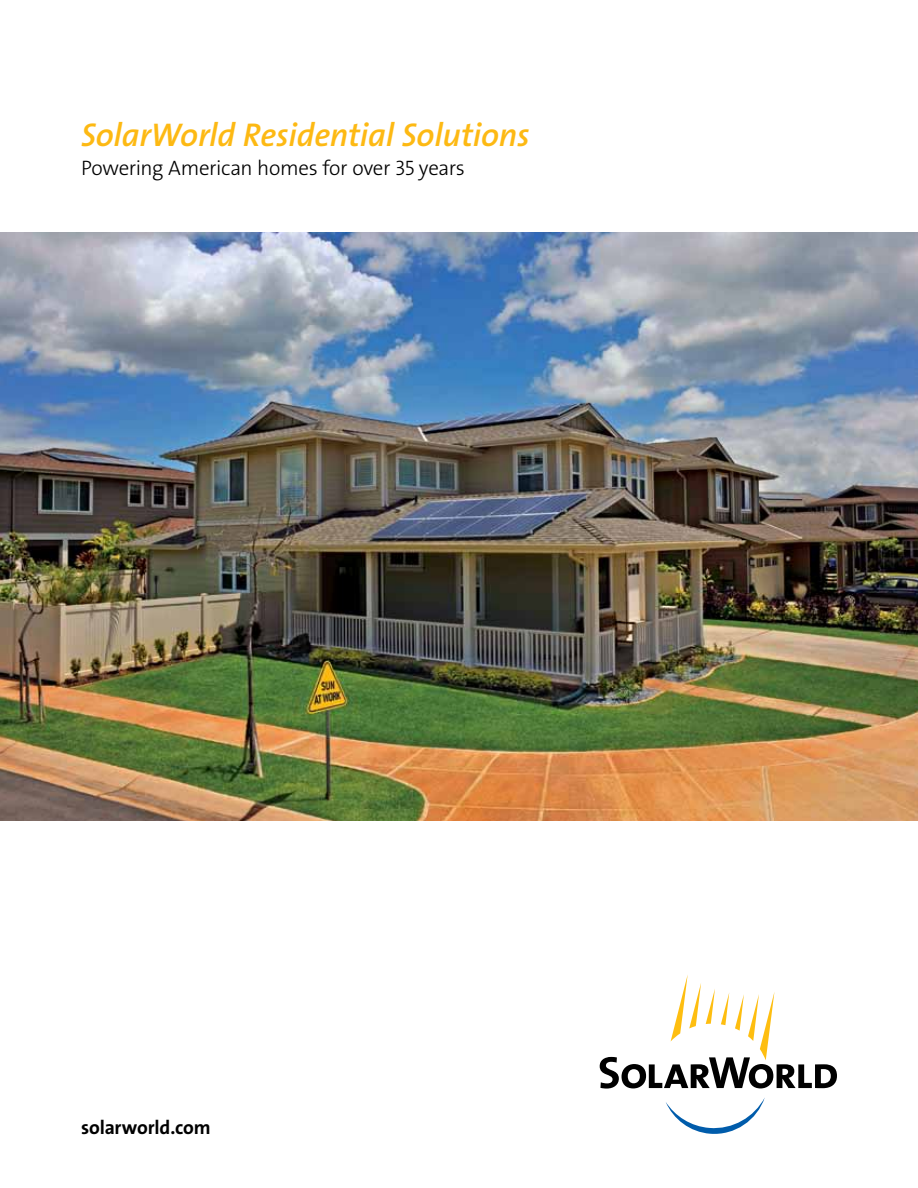
<style>
.page{position:relative;width:918px;height:1188px;background:#fff}
.page>*{position:absolute;margin:0;border:0;box-sizing:border-box;transform-origin:0 0}
.t1{font:33px "The Sans LP6 Se Bld IT";letter-spacing:-.005em;color:#fdb913}
.t2{font:21px "The Sans LP3 Lig";letter-spacing:-.015em;color:#000}
.t3{font:19.5px "The Sans LP7 Bld";letter-spacing:-.005em;color:#000}
</style>
<div class="page">
<svg style="left:600px;top:975px;width:237px;height:114px"></svg>
<svg style="left:666px;top:1098px;width:99px;height:36px"></svg>
<img style="left:0;top:232px;width:918px;height:589px">
<h1 class="t1" style="left:81px;top:114px;width:450px">SolarWorld Residential Solutions</h1>
<p class="t2" style="left:81px;top:154px;width:386px">Powering American homes for over 35 years</p>
<p class="t3" style="left:81px;top:1115px;width:131px">solarworld.com</p>
</div>
